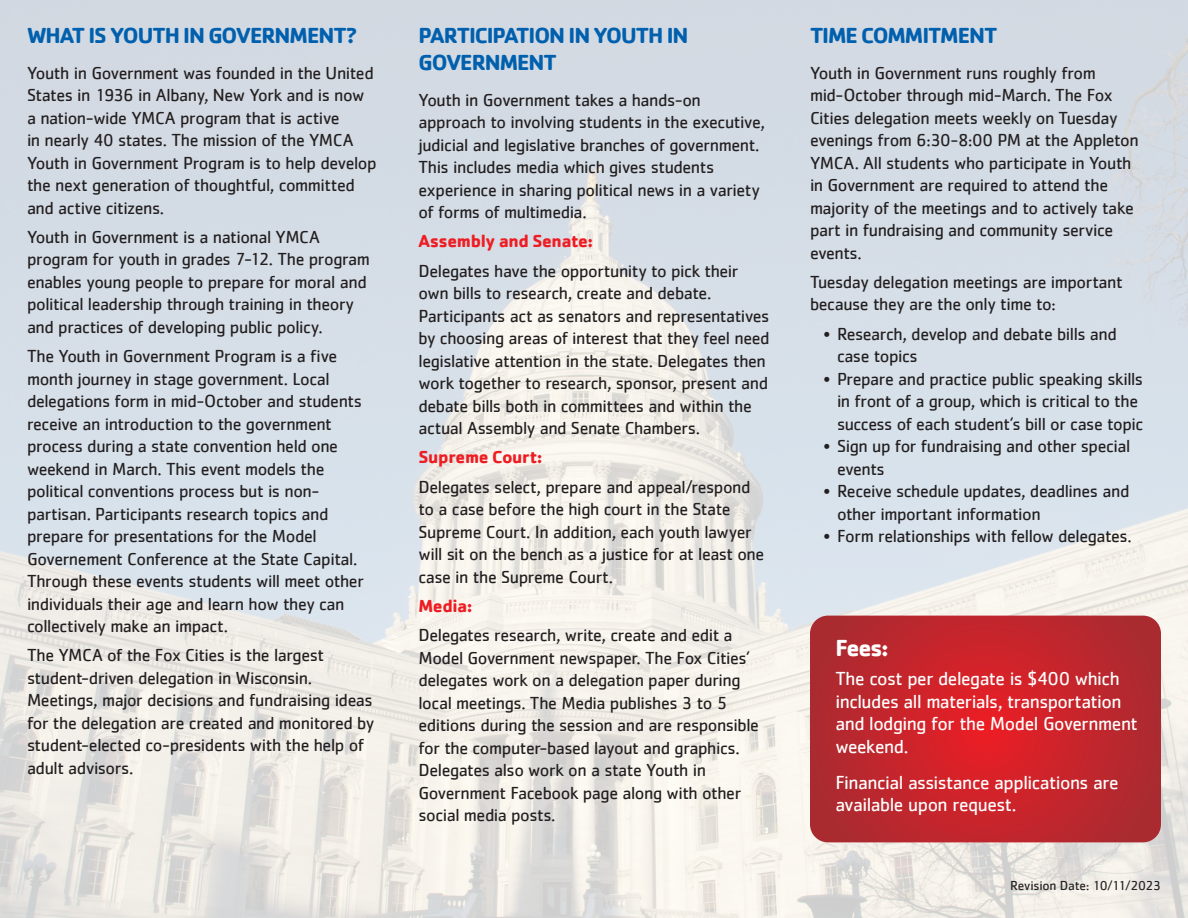
<style>
.page{position:relative;width:1188px;height:918px;background:#fff}
.page>*{position:absolute;margin:0;border:0;box-sizing:border-box;transform-origin:0 0}
.t1{font:700 24px "Cachet";color:#fff}
.t2{font:700 22.5px/27px "Cachet";letter-spacing:-.045em;color:#0160ae}
.t3{font:19.5px/22.5px "Cachet";letter-spacing:-.025em;color:#fff}
.t4{font:18px/22.5px "Cachet";letter-spacing:-.025em;color:#231f20}
.t5{font:700 18px "Cachet";letter-spacing:-.02em;color:#ee1d23}
.t6{font:13.5px "Cachet";letter-spacing:-.015em;color:#231f20}
</style>
<div class="page">
<img style="left:0;top:0;width:1188px;height:918px">
<svg style="left:810px;top:616px;width:351px;height:226px;background:#c1262c"></svg>
<p class="t2" style="left:27px;top:21px;width:332px">WHAT IS YOUTH IN GOVERNMENT?</p>
<p class="t4" style="left:27px;top:61px;width:351px">Youth in Government was founded in the United States in 1936 in Albany, New York and is now a nation-wide YMCA program that is active<br>in nearly 40 states. The mission of the YMCA Youth in Government Program is to help develop the next generation of thoughtful, committed and active citizens.</p>
<p class="t4" style="left:27px;top:225px;width:345px">Youth in Government is a national YMCA program for youth in grades 7-12. The program enables young people to prepare for moral and political leadership through training in theory and practices of developing public policy.</p>
<p class="t4" style="left:27px;top:345px;width:338px">The Youth in Government Program is a five month journey in stage government. Local delegations form in mid-October and students receive an introduction to the government process during a state convention held one weekend in March. This event models the political conventions process but is non&shy;partisan. Participants research topics and prepare for presentations for the Model Governement Conference at the State Capital.<br>Through these events students will meet other individuals their age and learn how they can collectively make an impact.</p>
<p class="t4" style="left:27px;top:644px;width:349px">The YMCA of the Fox Cities is the largest student-driven delegation in Wisconsin.<br>Meetings, major decisions and fundraising ideas for the delegation are created and monitored by student-elected co-presidents with the help of adult advisors.</p>
<p class="t2" style="left:418px;top:21px;width:272px">PARTICIPATION IN YOUTH IN<br>GOVERNMENT</p>
<p class="t4" style="left:418px;top:88px;width:348px">Youth in Government takes a hands-on approach to involving students in the executive, judicial and legislative branches of government.<br>This includes media which gives students experience in sharing political news in a variety of forms of multimedia.</p>
<p class="t5" style="left:418px;top:230px;width:176px">Assembly and Senate:</p>
<p class="t4" style="left:418px;top:259px;width:353px">Delegates have the opportunity to pick their own bills to research, create and debate.<br>Participants act as senators and representatives by choosing areas of interest that they feel need legislative attention in the state. Delegates then work together to research, sponsor, present and debate bills both in committees and within the actual Assembly and Senate Chambers.</p>
<p class="t5" style="left:418px;top:446px;width:126px">Supreme Court:</p>
<p class="t4" style="left:418px;top:475px;width:347px">Delegates select, prepare and appeal/respond to a case before the high court in the State Supreme Court. In addition, each youth lawyer will sit on the bench as a justice for at least one case in the Supreme Court.</p>
<p class="t5" style="left:418px;top:594px;width:55px">Media:</p>
<p class="t4" style="left:418px;top:624px;width:342px">Delegates research, write, create and edit a Model Government newspaper. The Fox Cities’ delegates work on a delegation paper during local meetings. The Media publishes 3 to 5 editions during the session and are responsible for the computer-based layout and graphics.<br>Delegates also work on a state Youth in Government Facebook page along with other social media posts.</p>
<p class="t2" style="left:810px;top:21px;width:189px">TIME COMMITMENT</p>
<p class="t4" style="left:810px;top:61px;width:330px">Youth in Government runs roughly from mid-October through mid-March. The Fox Cities delegation meets weekly on Tuesday evenings from 6:30-8:00 PM at the Appleton YMCA. All students who participate in Youth in Government are required to attend the majority of the meetings and to actively take part in fundraising and community service events.</p>
<p class="t4" style="left:810px;top:270px;width:314px">Tuesday delegation meetings are important because they are the only time to:</p>
<p class="t4" style="left:837px;top:322px;width:281px;text-indent:-14px">• Research, develop and debate bills and case topics</p>
<p class="t4" style="left:837px;top:367px;width:308px;text-indent:-14px">• Prepare and practice public speaking skills in front of a group, which is critical to the success of each student’s bill or case topic</p>
<p class="t4" style="left:837px;top:435px;width:295px;text-indent:-14px">• Sign up for fundraising and other special events</p>
<p class="t4" style="left:837px;top:480px;width:294px;text-indent:-14px">• Receive schedule updates, deadlines and other important information</p>
<p class="t4" style="left:824px;top:525px;width:310px">• Form relationships with fellow delegates.</p>
<h1 class="t1" style="left:835px;top:632px;width:55px">Fees:</h1>
<p class="t3" style="left:835px;top:667px;width:304px">The cost per delegate is $400 which includes all materials, transportation and lodging for the Model Government weekend.</p>
<p class="t3" style="left:835px;top:771px;width:285px">Financial assistance applications are available upon request.</p>
<p class="t6" style="left:1010px;top:878px;width:152px">Revision Date: 10/11/2023</p>
</div>
